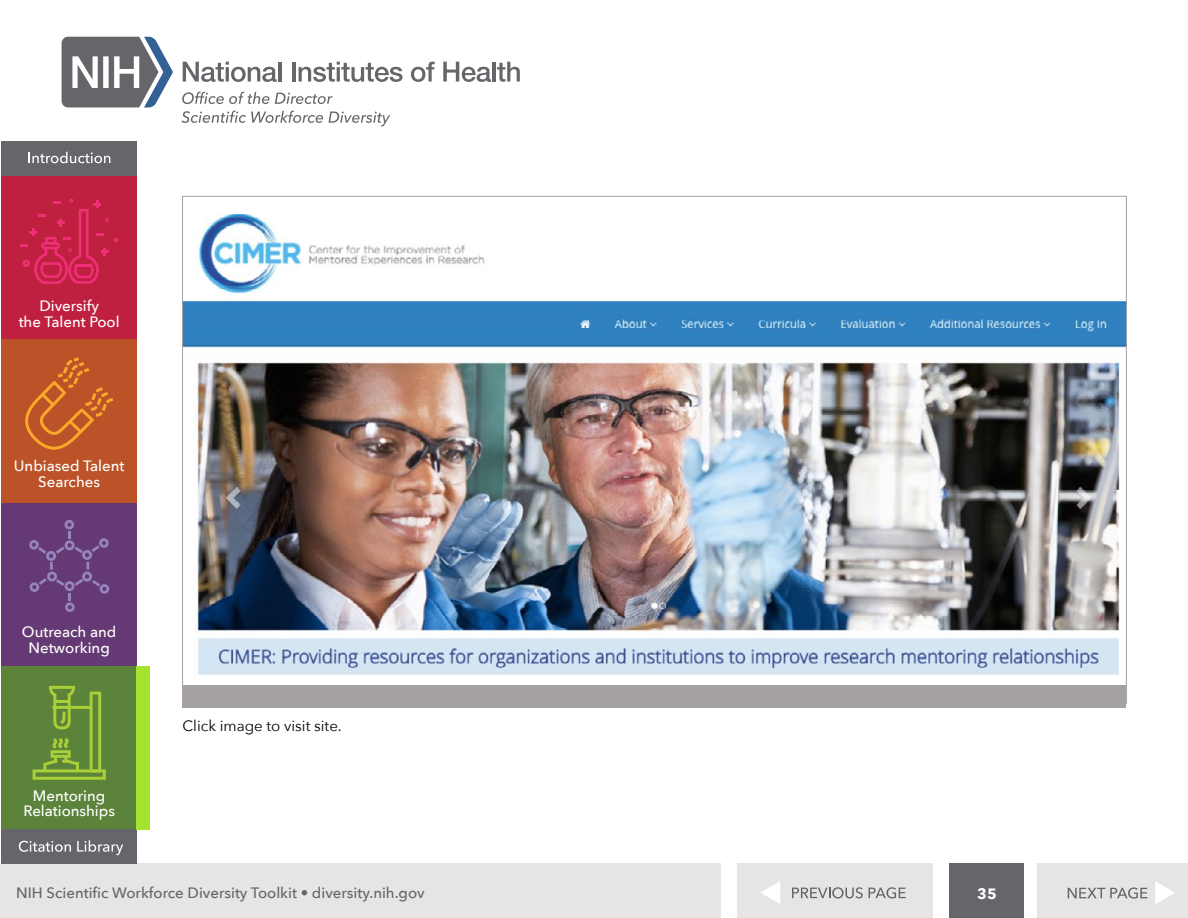
<style>
.page{position:relative;width:1188px;height:918px;background:#fff}
.page>*{position:absolute;margin:0;border:0;box-sizing:border-box;transform-origin:0 0}
.t1{font:500 15px/15.6px "Avenir Next";color:#fff;text-align:center}
.t2{font:500 15px "Avenir Next";color:#65656a}
.t3{font:15px "Avenir Next";color:#000}
.t4{font:700 15px "Avenir Next";color:#fff}
</style>
<div class="page">
<svg style="left:183px;top:62px;width:94px;height:20px"></svg>
<hr style="left:278px;top:62px;width:3px;height:20px;background:#65656a">
<hr style="left:292px;top:62px;width:3px;height:20px;background:#65656a">
<svg style="left:299px;top:62px;width:104px;height:20px"></svg>
<svg style="left:411px;top:62px;width:24px;height:20px"></svg>
<svg style="left:443px;top:62px;width:48px;height:20px"></svg>
<hr style="left:492px;top:62px;width:4px;height:20px;background:#65656a">
<svg style="left:497px;top:62px;width:23px;height:20px"></svg>
<svg style="left:62px;top:37px;width:111px;height:70px"></svg>
<svg style="left:182px;top:92px;width:87px;height:12px"></svg>
<svg style="left:275px;top:93px;width:58px;height:11px"></svg>
<svg style="left:181px;top:111px;width:209px;height:15px"></svg>
<div style="left:0;top:864px;width:720px;height:54px;background:#e6e4e4"></div>
<div style="left:949px;top:864px;width:74px;height:54px;background:#65656a"></div>
<div style="left:1px;top:141px;width:136px;height:36px;background:#65656a"></div>
<svg style="left:28px;top:152px;width:82px;height:11px"></svg>
<div style="left:1px;top:177px;width:136px;height:163px;background:#c02040"></div>
<svg style="left:20px;top:199px;width:98px;height:85px"></svg>
<div style="left:1px;top:340px;width:136px;height:163px;background:#bc5328"></div>
<svg style="left:25px;top:357px;width:88px;height:93px"></svg>
<div style="left:1px;top:503px;width:136px;height:163px;background:#653a74"></div>
<svg style="left:29px;top:520px;width:80px;height:92px"></svg>
<div style="left:1px;top:666px;width:136px;height:163px;background:#5c833a"></div>
<svg style="left:33px;top:686px;width:73px;height:94px"></svg>
<div style="left:1px;top:829px;width:136px;height:35px;background:#65656a"></div>
<svg style="left:19px;top:841px;width:52px;height:11px"></svg>
<svg style="left:77px;top:840px;width:46px;height:15px"></svg>
<div style="left:737px;top:864px;width:196px;height:54px;background:#e6e4e4"></div>
<svg style="left:792px;top:887px;width:71px;height:11px"></svg>
<svg style="left:869px;top:887px;width:37px;height:11px"></svg>
<svg style="left:761px;top:881px;width:19px;height:23px"></svg>
<div style="left:1038px;top:864px;width:150px;height:54px;background:#e6e4e4"></div>
<svg style="left:1155px;top:882px;width:20px;height:22px"></svg>
<svg style="left:1068px;top:887px;width:79px;height:12px"></svg>
<img style="left:184px;top:214px;width:941px;height:461px">
<div style="left:183px;top:686px;width:943px;height:22px;background:#a5a1a4"></div>
<div style="left:137px;top:666px;width:13px;height:163px;background:#a6e32e"></div>
<p class="t1" style="left:19px;top:298px;width:102px">Diversify<br>the Talent Pool</p>
<p class="t1" style="left:14px;top:458px;width:112px">Unbiased Talent<br>Searches</p>
<p class="t1" style="left:22px;top:624px;width:96px">Outreach and<br>Networking</p>
<p class="t1" style="left:23px;top:787px;width:93px">Mentoring<br>Relationships</p>
<p class="t3" style="left:183px;top:713px;width:161px">Click image to visit site.</p>
<p class="t2" style="left:16px;top:880px;width:410px">NIH Scientific Workforce Diversity Toolkit • diversity.nih.gov</p>
<p class="t4" style="left:977px;top:880px;width:21px">35</p>
</div>
